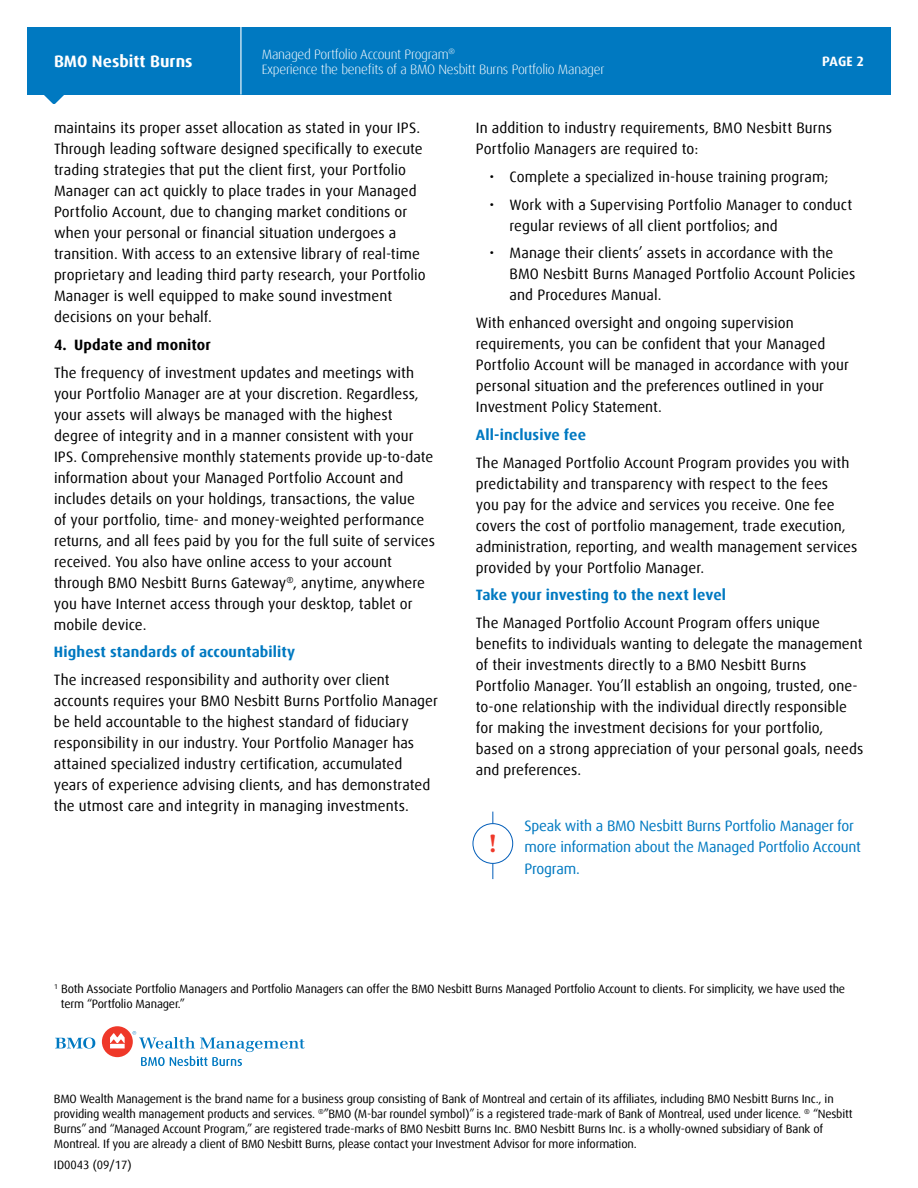
<style>
.page{position:relative;width:918px;height:1188px;background:#fff}
.page>*{position:absolute;margin:0;border:0;box-sizing:border-box;transform-origin:0 0}
.t1{font:700 26.25px "Minion Pro";color:#ef3829}
.t2{font:700 16.5px "Dax Offc Pro";letter-spacing:.005em;color:#fff}
.t3{font:15px/21px "Dax Offc Pro";letter-spacing:.005em;color:#000}
.t4{font:15px/21.8px "Dax Offc Pro";letter-spacing:-.015em;color:#0079c1}
.t5{font:700 15px "Dax Offc Pro";letter-spacing:.01em;color:#0079c1}
.t6{font:700 15px "Dax Offc Pro";letter-spacing:.01em;color:#000}
.t7{font:300 13.5px/15px "Dax Offc Pro";letter-spacing:-.02em;color:#fff}
.t8{font:700 13.5px "Dax Offc Pro";color:#fff}
.t9{font:12px/15px "Dax Offc Pro";letter-spacing:-.015em;color:#000}
</style>
<div class="page">
<div style="left:27px;top:27px;width:864px;height:67px;background:#0079c1"></div>
<svg style="left:43px;top:94px;width:22px;height:10px"></svg>
<hr style="left:240px;top:27px;width:2px;height:67px;background:#fff">
<hr style="left:492px;top:812px;width:1px;height:67px;background:#005db9">
<div style="left:473px;top:824px;width:40px;height:39px;background:#fff;border-radius:50%"></div>
<div style="left:473px;top:823px;width:40px;height:41px;border:1px solid #005db9;border-radius:50%"></div>
<svg style="left:55px;top:1038px;width:40px;height:11px"></svg>
<div style="left:102px;top:1026px;width:31px;height:31px;background:#ef3829;border-radius:50%"></div>
<svg style="left:110px;top:1033px;width:15px;height:15px"></svg>
<svg style="left:133px;top:1031px;width:172px;height:35px"></svg>
<p class="t2" style="left:54px;top:51px;width:140px">BMO Nesbitt Burns</p>
<p class="t7" style="left:262px;top:46px;width:344px">Managed Portfolio Account Program<sup>®<br></sup>Experience the benefits of a BMO Nesbitt Burns Portfolio Manager</p>
<p class="t8" style="left:822px;top:53px;width:43px">PAGE 2</p>
<p class="t3" style="left:54px;top:117px;width:373px">maintains its proper asset allocation as stated in your IPS.<br>Through leading software designed specifically to execute trading strategies that put the client first, your Portfolio Manager can act quickly to place trades in your Managed Portfolio Account, due to changing market conditions or when your personal or financial situation undergoes a transition. With access to an extensive library of real-time proprietary and leading third party research, your Portfolio Manager is well equipped to make sound investment decisions on your behalf.</p>
<h3 class="t6" style="left:54px;top:335px;width:158px">4. Update and monitor</h3>
<p class="t3" style="left:54px;top:362px;width:382px">The frequency of investment updates and meetings with your Portfolio Manager are at your discretion. Regardless, your assets will always be managed with the highest degree of integrity and in a manner consistent with your IPS. Comprehensive monthly statements provide up-to-date information about your Managed Portfolio Account and includes details on your holdings, transactions, the value<br>of your portfolio, time- and money-weighted performance returns, and all fees paid by you for the full suite of services received. You also have online access to your account through BMO Nesbitt Burns Gateway<sup>®</sup>, anytime, anywhere you have Internet access through your desktop, tablet or mobile device.</p>
<h2 class="t5" style="left:54px;top:642px;width:243px">Highest standards of accountability</h2>
<p class="t3" style="left:54px;top:669px;width:386px">The increased responsibility and authority over client accounts requires your BMO Nesbitt Burns Portfolio Manager be held accountable to the highest standard of fiduciary responsibility in our industry. Your Portfolio Manager has attained specialized industry certification, accumulated years of experience advising clients, and has demonstrated the utmost care and integrity in managing investments.</p>
<p class="t3" style="left:476px;top:117px;width:358px">In addition to industry requirements, BMO Nesbitt Burns<br>Portfolio Managers are required to:</p>
<p class="t3" style="left:489px;top:166px;width:341px">• Complete a specialized in-house training program;</p>
<p class="t3" style="left:510px;top:194px;width:344px;text-indent:-20px">• Work with a Supervising Portfolio Manager to conduct regular reviews of all client portfolios; and</p>
<p class="t3" style="left:510px;top:243px;width:347px;text-indent:-20px">• Manage their clients’ assets in accordance with the<br>BMO Nesbitt Burns Managed Portfolio Account Policies and Procedures Manual.</p>
<p class="t3" style="left:476px;top:312px;width:375px">With enhanced oversight and ongoing supervision requirements, you can be confident that your Managed Portfolio Account will be managed in accordance with your personal situation and the preferences outlined in your Investment Policy Statement.</p>
<h2 class="t5" style="left:476px;top:425px;width:112px">All-inclusive fee</h2>
<p class="t3" style="left:476px;top:452px;width:383px">The Managed Portfolio Account Program provides you with predictability and transparency with respect to the fees<br>you pay for the advice and services you receive. One fee covers the cost of portfolio management, trade execution, administration, reporting, and wealth management services provided by your Portfolio Manager.</p>
<h2 class="t5" style="left:476px;top:585px;width:252px">Take your investing to the next level</h2>
<p class="t3" style="left:476px;top:612px;width:389px">The Managed Portfolio Account Program offers unique benefits to individuals wanting to delegate the management of their investments directly to a BMO Nesbitt Burns Portfolio Manager. You’ll establish an ongoing, trusted, one&shy;to-one relationship with the individual directly responsible for making the investment decisions for your portfolio, based on a strong appreciation of your personal goals, needs and preferences.</p>
<h1 class="t1" style="left:489px;top:826px;width:9px">!</h1>
<p class="t4" style="left:525px;top:815px;width:338px">Speak with a BMO Nesbitt Burns Portfolio Manager for more information about the Managed Portfolio Account<br>Program.</p>
<p class="t9" style="left:61px;top:981px;width:786px;text-indent:-7px"><sup>1</sup> Both Associate Portfolio Managers and Portfolio Managers can offer the BMO Nesbitt Burns Managed Portfolio Account to clients. For simplicity, we have used the term “Portfolio Manager.”</p>
<p class="t9" style="left:54px;top:1091px;width:800px">BMO Wealth Management is the brand name for a business group consisting of Bank of Montreal and certain of its affiliates, including BMO Nesbitt Burns Inc., in providing wealth management products and services. <sup>®</sup>”BMO (M-bar roundel symbol)” is a registered trade-mark of Bank of Montreal, used under licence. <sup>®</sup> “Nesbitt Burns” and “Managed Account Program,” are registered trade-marks of BMO Nesbitt Burns Inc. BMO Nesbitt Burns Inc. is a wholly-owned subsidiary of Bank of Montreal. If you are already a client of BMO Nesbitt Burns, please contact your Investment Advisor for more information.</p>
<p class="t9" style="left:54px;top:1158px;width:79px">ID0043 (09/17)</p>
</div>
